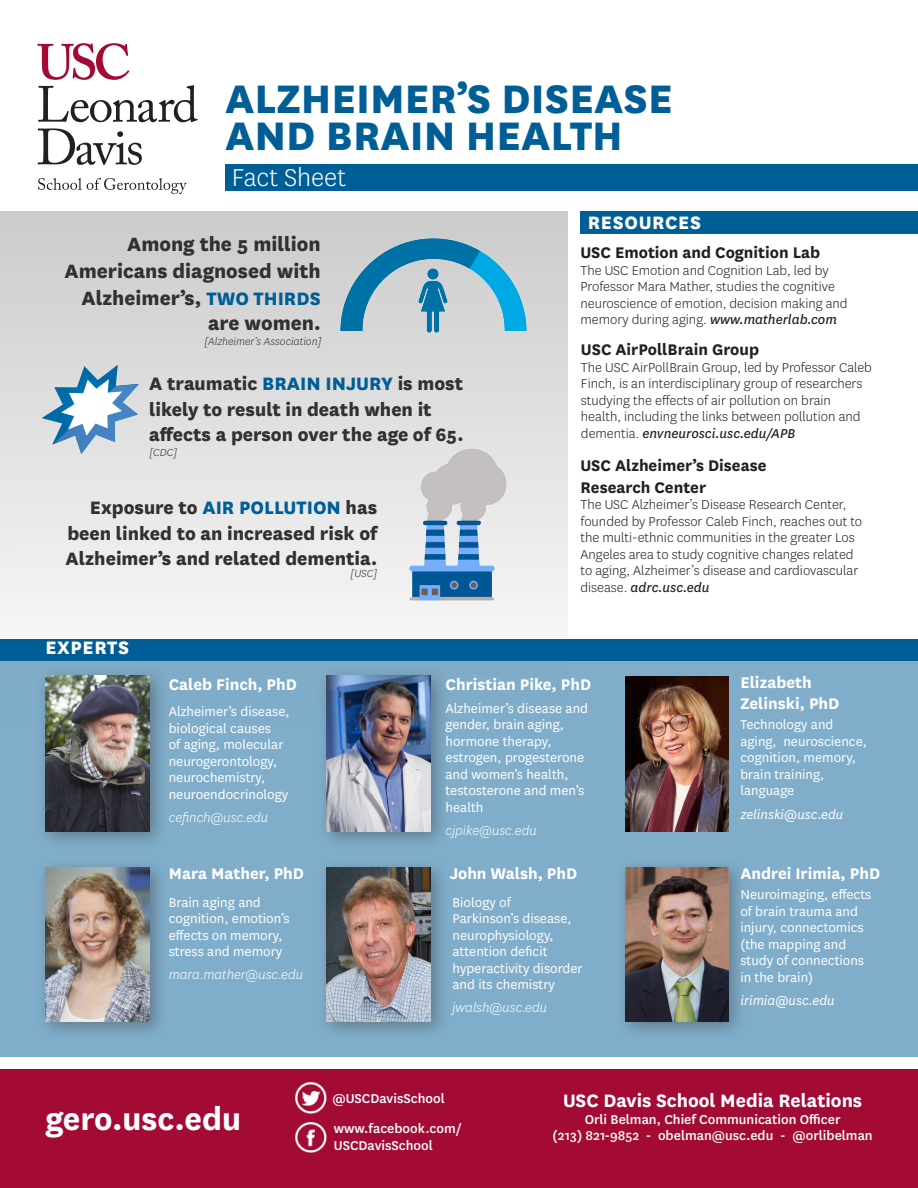
<style>
.page{position:relative;width:918px;height:1188px;background:#fff}
.page>*{position:absolute;margin:0;border:0;box-sizing:border-box;transform-origin:0 0}
.t1{font:800 46.5px "National";color:#005e96}
.t2{font:700 36px "National";color:#fff}
.t3{font:300 28.5px "National";color:#fff}
.t4{font:800 22.5px/26.5px "National";color:#303232;text-align:right}
.t5{font:800 21px/25.2px "National";color:#303232;text-align:justify}
.t6{font:700 21px "National";color:#fff}
.t7{font:800 21px "National";letter-spacing:.03em;color:#fff}
.t8{font:700 18px/21.6px "National";color:#fff}
.t9{font:700 18px/21.6px "National";color:#231f20}
.t10{font:300 15px/16.5px "National";color:#231f20}
.t11{font:15px/16.5px "National";color:#fff}
.t12{font:500 15px "National";color:#fff}
.t13{font:italic 300 15px "National";color:#fff}
.t14{font:italic 15px "National";color:#fff}
.t15{font:italic 300 12px "National";color:#303232}
.s1{font-size:21px;color:#005e96}
.s2{color:#005e96}
.s3{font-weight:400;font-style:italic}
</style>
<div class="page">
<div style="left:0;top:661px;width:918px;height:395px;background:#80aeca"></div>
<div style="left:225px;top:165px;width:693px;height:26px;background:#005e96"></div>
<svg style="left:38px;top:43px;width:160px;height:79px"></svg>
<svg style="left:38px;top:128px;width:104px;height:37px"></svg>
<svg style="left:38px;top:178px;width:149px;height:16px"></svg>
<div style="left:0;top:1069px;width:918px;height:119px;background:#a30a34"></div>
<img style="left:296px;top:1122px;width:30px;height:31px">
<img style="left:296px;top:1083px;width:30px;height:31px">
<svg style="left:0;top:211px;width:567px;height:417px"></svg>
<div style="left:580px;top:211px;width:338px;height:23px;background:#005e96"></div>
<img style="left:409px;top:448px;width:98px;height:152px">
<img style="left:341px;top:238px;width:185px;height:95px">
<svg style="left:42px;top:365px;width:97px;height:89px"></svg>
<div style="left:35px;top:665px;width:134px;height:187px;background:#231f20;opacity:.35"></div>
<img style="left:45px;top:676px;width:104px;height:155px">
<div style="left:316px;top:665px;width:135px;height:187px;background:#231f20;opacity:.35"></div>
<img style="left:327px;top:676px;width:104px;height:155px">
<div style="left:35px;top:857px;width:134px;height:185px;background:#231f20;opacity:.35"></div>
<img style="left:45px;top:867px;width:104px;height:155px">
<div style="left:316px;top:857px;width:135px;height:185px;background:#231f20;opacity:.35"></div>
<img style="left:326px;top:867px;width:105px;height:155px">
<div style="left:615px;top:857px;width:133px;height:185px;background:#231f20;opacity:.35"></div>
<img style="left:625px;top:867px;width:103px;height:155px">
<img style="left:625px;top:677px;width:103px;height:154px">
<div style="left:0;top:639px;width:918px;height:22px;background:#005e96"></div>
<p class="t1" style="left:225px;top:65px;width:449px">ALZHEIMER’S DISEASE</p>
<p class="t1" style="left:225px;top:102px;width:399px">AND BRAIN HEALTH</p>
<p class="t3" style="left:232px;top:160px;width:116px">Fact Sheet</p>
<p class="t4" style="left:64px;top:229px;width:258px">Among the 5 million<br>Americans diagnosed with<br>Alzheimer’s, <span class="s1">TWO THIRDS </span>are women.</p>
<p class="t15" style="left:205px;top:334px;width:118px">[Alzheimer’s Association]</p>
<p class="t5" style="left:149px;top:370px;width:316px;text-align:left">A traumatic <span class="s2">BRAIN INJURY</span> is most likely to result in death when it affects a person over the age of 65.</p>
<p class="t15" style="left:149px;top:445px;width:29px">[CDC]</p>
<p class="t5" style="left:66px;top:494px;width:313px;text-indent:24px">Exposure to <span class="s2">AIR POLLUTION</span> has been linked to an increased risk of Alzheimer’s and related dementia.</p>
<p class="t7" style="left:45px;top:633px;width:85px">EXPERTS</p>
<p class="t15" style="left:351px;top:566px;width:28px">[USC]</p>
<p class="t7" style="left:588px;top:207px;width:115px">RESOURCES</p>
<p class="t9" style="left:580px;top:240px;width:241px">USC Emotion and Cognition Lab</p>
<p class="t10" style="left:580px;top:261px;width:269px">The USC Emotion and Cognition Lab, led by Professor Mara Mather, studies the cognitive neuroscience of emotion, decision making and memory during aging. <span class="s3">www.matherlab.com</span></p>
<p class="t9" style="left:581px;top:338px;width:180px">USC AirPollBrain Group</p>
<p class="t10" style="left:581px;top:358px;width:292px">The USC AirPollBrain Group, led by Professor Caleb Finch, is an interdisciplinary group of researchers studying the effects of air pollution on brain health, including the links between pollution and dementia. <span class="s3">envneurosci.usc.edu/APB</span></p>
<p class="t9" style="left:580px;top:454px;width:188px">USC Alzheimer’s Disease<br>Research Center</p>
<p class="t10" style="left:580px;top:496px;width:283px">The USC Alzheimer’s Disease Research Center, founded by Professor Caleb Finch, reaches out to the multi-ethnic communities in the greater Los Angeles area to study cognitive changes related to aging, Alzheimer’s disease and cardiovascular disease. <span class="s3">adrc.usc.edu</span></p>
<p class="t8" style="left:169px;top:673px;width:130px">Caleb Finch, PhD</p>
<p class="t11" style="left:169px;top:703px;width:122px">Alzheimer’s disease, biological causes<br>of aging, molecular neurogerontology, neurochemistry, neuroendocrinology</p>
<p class="t13" style="left:169px;top:808px;width:101px">cefinch@usc.edu</p>
<p class="t8" style="left:446px;top:673px;width:147px">Christian Pike, PhD</p>
<p class="t11" style="left:446px;top:699px;width:144px">Alzheimer’s disease and gender, brain aging, hormone therapy, estrogen, progesterone and women’s health, testosterone and men’s health</p>
<p class="t13" style="left:446px;top:821px;width:93px">cjpike@usc.edu</p>
<p class="t8" style="left:740px;top:670px;width:101px">Elizabeth<br>Zelinski, PhD</p>
<p class="t11" style="left:740px;top:716px;width:128px">Technology and aging, neuroscience, cognition, memory, brain training, language</p>
<p class="t14" style="left:740px;top:805px;width:105px">zelinski@usc.edu</p>
<p class="t8" style="left:169px;top:861px;width:137px">Mara Mather, PhD</p>
<p class="t8" style="left:450px;top:861px;width:129px">John Walsh, PhD</p>
<p class="t8" style="left:740px;top:861px;width:141px">Andrei Irimia, PhD</p>
<p class="t11" style="left:169px;top:893px;width:122px">Brain aging and cognition, emotion’s effects on memory, stress and memory</p>
<p class="t13" style="left:169px;top:966px;width:136px">mara.mather@usc.edu</p>
<p class="t11" style="left:453px;top:893px;width:132px">Biology of<br>Parkinson’s disease, neurophysiology, attention deficit hyperactivity disorder and its chemistry</p>
<p class="t13" style="left:453px;top:999px;width:96px">jwalsh@usc.edu</p>
<p class="t11" style="left:740px;top:886px;width:132px">Neuroimaging, effects of brain trauma and injury, connectomics (the mapping and study of connections in the brain)</p>
<p class="t14" style="left:740px;top:991px;width:96px">irimia@usc.edu</p>
<p class="t2" style="left:45px;top:1094px;width:197px">gero.usc.edu</p>
<p class="t12" style="left:333px;top:1088px;width:114px">@USCDavisSchool</p>
<p class="t6" style="left:563px;top:1086px;width:301px">USC Davis School Media Relations</p>
<p class="t12" style="left:585px;top:1109px;width:257px">Orli Belman, Chief Communication Officer</p>
<p class="t12" style="left:553px;top:1126px;width:322px">(213) 821-9852 - obelman@usc.edu - @orlibelman</p>
<p class="t12" style="left:334px;top:1118px;width:129px">www.facebook.com/</p>
<p class="t12" style="left:334px;top:1135px;width:100px">USCDavisSchool</p>
</div>
